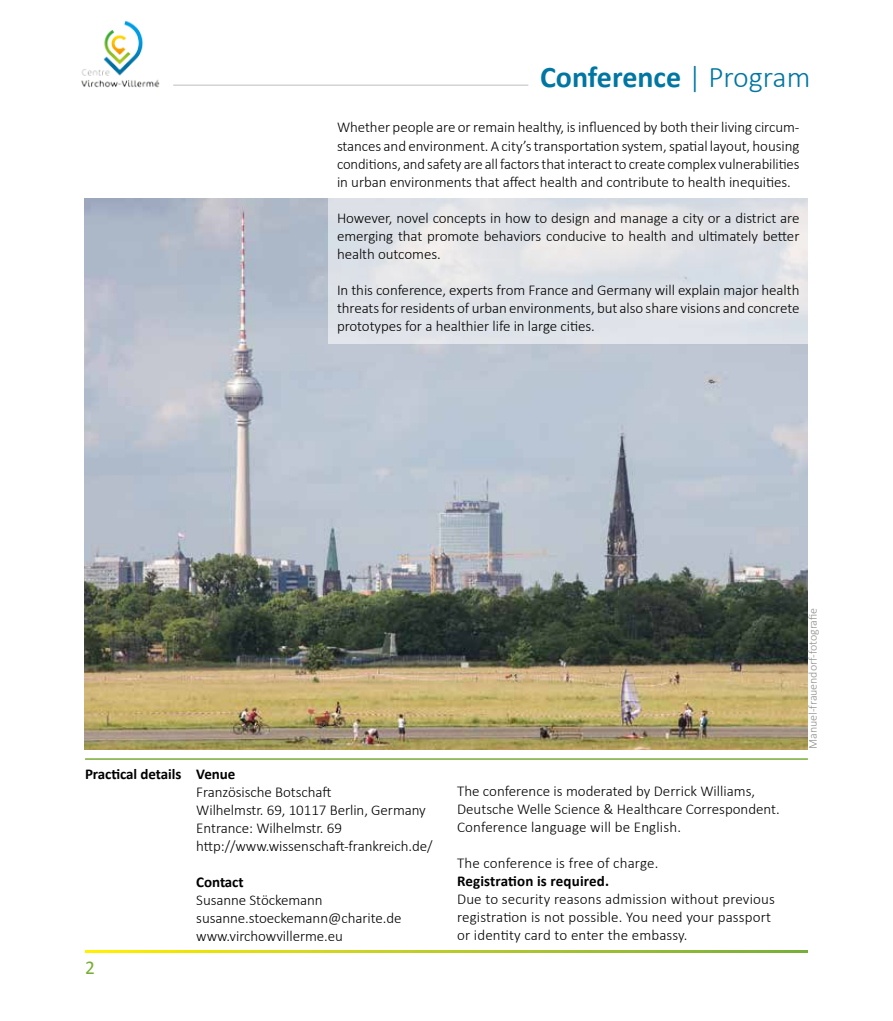
<style>
.page{position:relative;width:893px;height:1021px;background:#fff}
.page>*{position:absolute;margin:0;border:0;box-sizing:border-box;transform-origin:0 0}
.t1{font:700 30px "Calibri";color:#0076a3}
.t2{font:19.5px "Calibri";color:#79ad36}
.t3{font:300 15px/18px "Calibri";letter-spacing:-.005em;color:#000}
.t4{font:700 15px "Calibri";letter-spacing:-.005em;color:#000}
.t5{font:300 12px "Calibri";letter-spacing:-.005em;color:#90928d}
.s1{font-weight:300}
</style>
<div class="page">
<img style="left:81px;top:20px;width:79px;height:68px">
<svg style="left:85px;top:950px;width:723px;height:2px"></svg>
<hr style="left:173px;top:84px;width:355px;height:2px;background:#d1d3d4">
<hr style="left:85px;top:758px;width:723px;height:1px;background:#79ad36">
<img style="left:84px;top:199px;width:723px;height:550px">
<svg style="left:328px;top:198px;width:480px;height:145px;background:#e0e3e7"></svg>
<h1 class="t1" style="left:540px;top:57px;width:272px">Conference <span class="s1">| Program</span></h1>
<p class="t3" style="left:337px;top:118px;width:464px;text-align:justify">Whether people are or remain healthy, is influenced by both their living circum&shy;stances and environment. A city’s transportation system, spatial layout, housing conditions, and safety are all factors that interact to create complex vulnerabilities in urban environments that affect health and contribute to health inequities.</p>
<p class="t3" style="left:337px;top:208px;width:464px;text-align:justify">However, novel concepts in how to design and manage a city or a district are emerging that promote behaviors conducive to health and ultimately better health outcomes.</p>
<p class="t3" style="left:337px;top:280px;width:464px;text-align:justify">In this conference, experts from France and Germany will explain major health threats for residents of urban environments, but also share visions and concrete prototypes for a healthier life in large cities.</p>
<p class="t4" style="left:85px;top:764px;width:152px">Practical details Venue</p>
<p class="t3" style="left:196px;top:783px;width:238px">Französische Botschaft<br>Wilhelmstr. 69, 10117 Berlin, Germany Entrance: Wilhelmstr. 69 http://www.wissenschaft-frankreich.de/</p>
<p class="t4" style="left:196px;top:872px;width:49px">Contact</p>
<p class="t3" style="left:196px;top:891px;width:207px">Susanne Stöckemann susanne.stoeckemann@charite.de www.virchowvillerme.eu</p>
<h2 class="t2" style="left:85px;top:955px;width:11px">2</h2>
<p class="t3" style="left:457px;top:782px;width:324px">The conference is moderated by Derrick Williams,<br>Deutsche Welle Science &amp; Healthcare Correspondent.<br>Conference language will be English.</p>
<p class="t3" style="left:457px;top:854px;width:203px">The conference is free of charge.</p>
<p class="t4" style="left:457px;top:871px;width:153px">Registration is required.</p>
<p class="t3" style="left:457px;top:890px;width:319px">Due to security reasons admission without previous registration is not possible. You need your passport or identity card to enter the embassy.</p>
<p class="t5" style="left:805px;top:748px;width:142px;rotate:-90deg">Manuel-frauendorf-fotografie</p>
</div>
